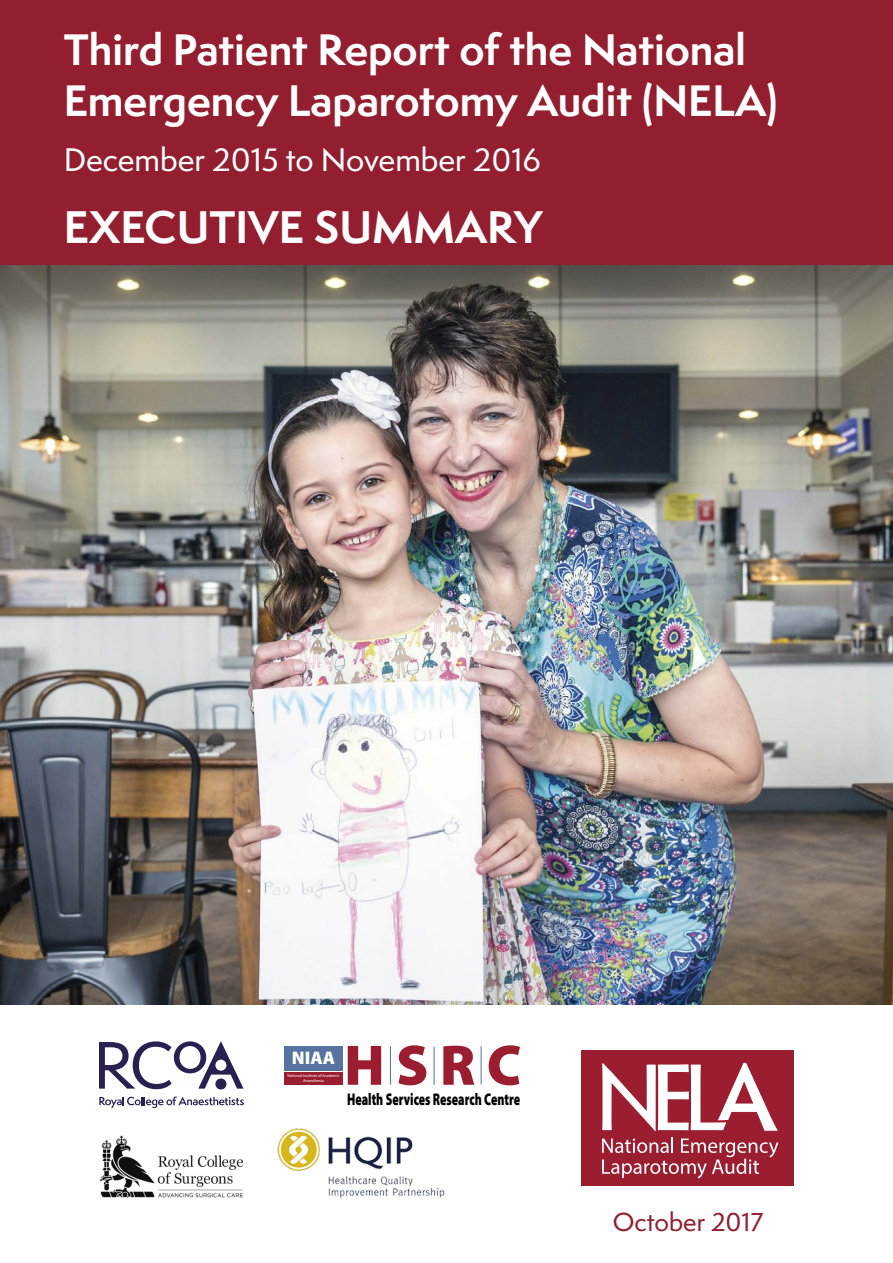
<style>
.page{position:relative;width:893px;height:1263px;background:#fff}
.page>*{position:absolute;margin:0;border:0;box-sizing:border-box;transform-origin:0 0}
.t1{font:900 57.6px "Myriad Pro";color:#9b1e30}
.t2{font:700 42px "Semplicita Pro";color:#fff}
.t3{font:700 40.5px/51px "Semplicita Pro";color:#fff}
.t4{font:500 30px "Semplicita Pro";color:#fff}
.t5{font:500 24px "Semplicita Pro";color:#931e2f}
.t6{font:900 18.3px "Myriad Pro";color:#fff}
.t7{font:900 16.95px "Myriad Pro";color:#000;scale:.7 1}
.t8{font:4.2px/4.9px "Myriad Pro";color:#fff;text-align:center}
</style>
<div class="page">
<img style="left:0;top:265px;width:893px;height:739px">
<div style="left:582px;top:1050px;width:212px;height:136px;background:#9b1e30"></div>
<svg style="left:602px;top:1062px;width:177px;height:116px"></svg>
<svg style="left:99px;top:1096px;width:145px;height:12px"></svg>
<svg style="left:99px;top:1041px;width:145px;height:48px"></svg>
<hr style="left:390px;top:1046px;width:1px;height:38px;background:#56729e">
<hr style="left:434px;top:1047px;width:1px;height:38px;background:#56729e">
<hr style="left:481px;top:1046px;width:1px;height:38px;background:#56729e">
<div style="left:284px;top:1046px;width:59px;height:24px;background:#56729e"></div>
<div style="left:284px;top:1072px;width:59px;height:12px;background:#9b1e30"></div>
<img style="left:100px;top:1135px;width:144px;height:63px">
<img style="left:278px;top:1128px;width:166px;height:70px">
<div style="left:0;top:0;width:893px;height:265px;background:#931e2f"></div>
<p class="t3" style="left:64px;top:23px;width:715px">Third Patient Report of the National<br>Emergency Laparotomy Audit (NELA)</p>
<p class="t4" style="left:64px;top:138px;width:479px">December 2015 to November 2016</p>
<p class="t2" style="left:64px;top:196px;width:480px">EXECUTIVE SUMMARY</p>
<p class="t6" style="left:292px;top:1045px;width:45px">NIAA</p>
<p class="t8" style="left:287px;top:1073px;width:54px">National Institute of Academic<br>Anaesthesia</p>
<h1 class="t1" style="left:344px;top:1027px;width:179px">H S R C</h1>
<p class="t7" style="left:347px;top:1087px;width:248px">Health Services Research Centre</p>
<p class="t5" style="left:613px;top:1204px;width:152px">October 2017</p>
</div>
